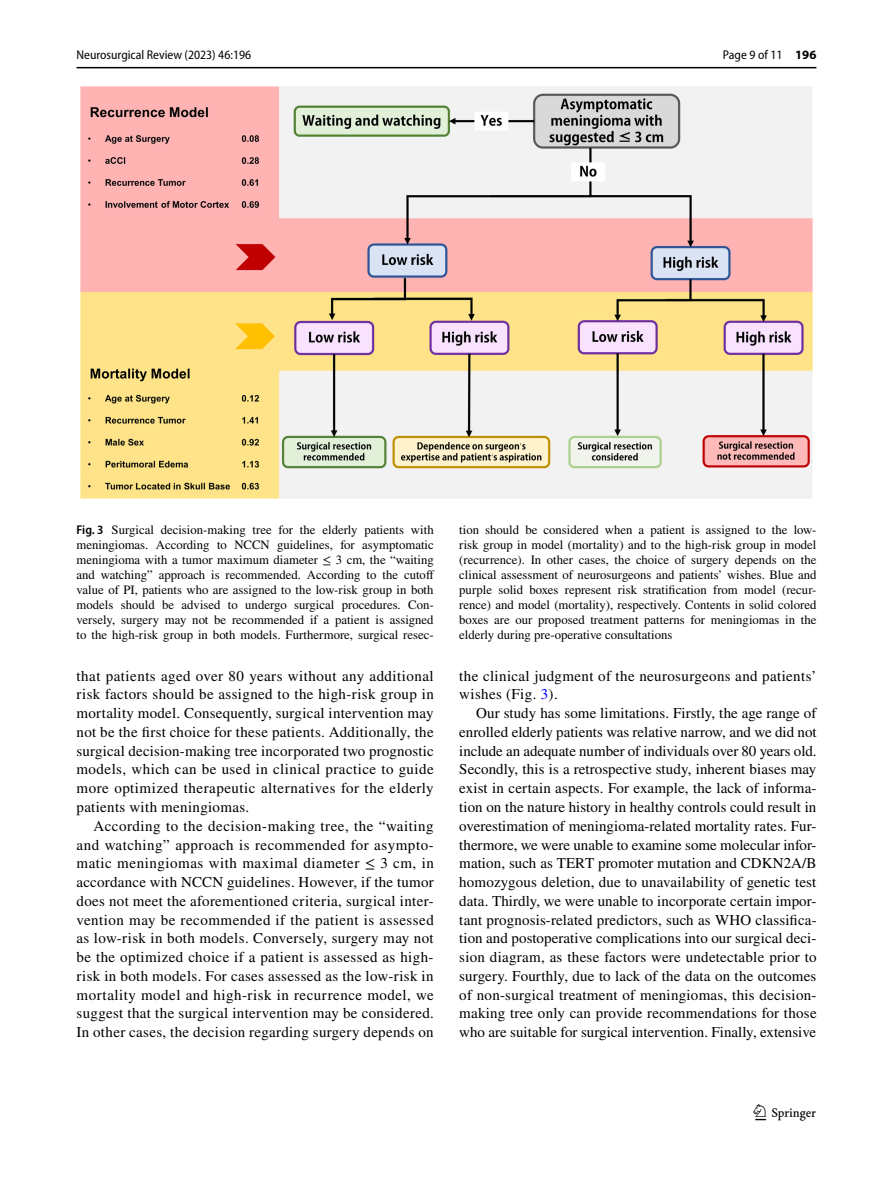
<style>
.page{position:relative;width:893px;height:1187px;background:#fff}
.page>*{position:absolute;margin:0;border:0;box-sizing:border-box;transform-origin:0 0}
.t1{font:22.5px "Springnew Regular 3";color:#000}
.t2{font:15px/18.8px "STIX";letter-spacing:.02em;color:#000;text-align:justify}
.t3{font:12.75px/15px "STIX";color:#000;text-align:justify}
.t4{font:semi-condensed 12.75px "Myriad Pro";color:#000}
.s1{font-weight:700;font-stretch:normal}
.s2{font-family:"Myriad Pro";font-weight:600;font-stretch:semi-condensed}
.s3{color:#00f}
</style>
<div class="page">
<hr style="left:77px;top:67px;width:739px;height:1px;background:#000">
<img style="left:81px;top:87px;width:731px;height:411px">
<p class="t4" style="left:77px;top:48px;width:176px">Neurosurgical Review (2023) 46:196</p>
<p class="t4" style="left:723px;top:48px;width:95px">Page 9 of 11 <span class="s1">196</span></p>
<p class="t3" style="left:77px;top:522px;width:359px"><span class="s2">Fig. 3</span> Surgical decision-making tree for the elderly patients with meningiomas. According to NCCN guidelines, for asymptomatic meningioma with a tumor maximum diameter ≤ 3 cm, the “waiting and watching” approach is recommended. According to the cutoff value of PI, patients who are assigned to the low-risk group in both models should be advised to undergo surgical procedures. Con&shy;versely, surgery may not be recommended if a patient is assigned to the high-risk group in both models. Furthermore, surgical resec-</p>
<p class="t3" style="left:459px;top:522px;width:359px">tion should be considered when a patient is assigned to the low&shy;risk group in model (mortality) and to the high-risk group in model (recurrence). In other cases, the choice of surgery depends on the clinical assessment of neurosurgeons and patients’ wishes. Blue and purple solid boxes represent risk stratification from model (recur&shy;rence) and model (mortality), respectively. Contents in solid colored boxes are our proposed treatment patterns for meningiomas in the elderly during pre-operative consultations</p>
<p class="t2" style="left:77px;top:667px;width:359px">that patients aged over 80 years without any additional risk factors should be assigned to the high-risk group in mortality model. Consequently, surgical intervention may not be the first choice for these patients. Additionally, the surgical decision-making tree incorporated two prognostic models, which can be used in clinical practice to guide more optimized therapeutic alternatives for the elderly patients with meningiomas.</p>
<p class="t2" style="left:77px;top:817px;width:359px;text-indent:17px">According to the decision-making tree, the “waiting and watching” approach is recommended for asympto&shy;matic meningiomas with maximal diameter ≤ 3 cm, in accordance with NCCN guidelines. However, if the tumor does not meet the aforementioned criteria, surgical inter&shy;vention may be recommended if the patient is assessed as low-risk in both models. Conversely, surgery may not be the optimized choice if a patient is assessed as high&shy;risk in both models. For cases assessed as the low-risk in mortality model and high-risk in recurrence model, we suggest that the surgical intervention may be considered.<br>In other cases, the decision regarding surgery depends on</p>
<p class="t2" style="left:459px;top:667px;width:359px">the clinical judgment of the neurosurgeons and patients’ wishes (Fig. <span class="s3">3</span>).</p>
<p class="t2" style="left:459px;top:704px;width:359px;text-indent:17px">Our study has some limitations. Firstly, the age range of enrolled elderly patients was relative narrow, and we did not include an adequate number of individuals over 80 years old.<br>Secondly, this is a retrospective study, inherent biases may exist in certain aspects. For example, the lack of informa&shy;tion on the nature history in healthy controls could result in overestimation of meningioma-related mortality rates. Fur&shy;thermore, we were unable to examine some molecular infor&shy;mation, such as TERT promoter mutation and CDKN2A/B homozygous deletion, due to unavailability of genetic test data. Thirdly, we were unable to incorporate certain impor&shy;tant prognosis-related predictors, such as WHO classifica&shy;tion and postoperative complications into our surgical deci&shy;sion diagram, as these factors were undetectable prior to surgery. Fourthly, due to lack of the data on the outcomes of non-surgical treatment of meningiomas, this decision&shy;making tree only can provide recommendations for those who are suitable for surgical intervention. Finally, extensive</p>
<h1 class="t1" style="left:755px;top:1104px;width:62px">1 3</h1>
</div>
